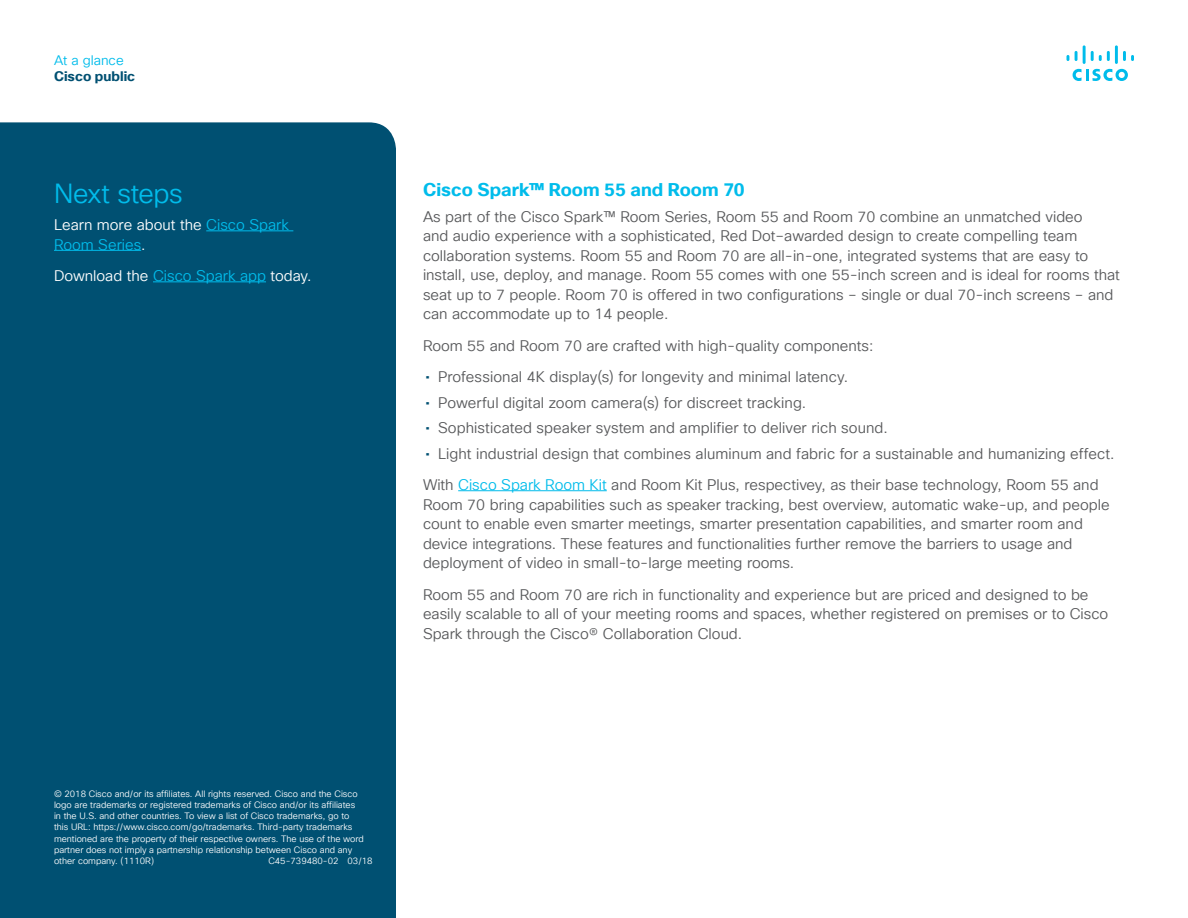
<style>
.page{position:relative;width:1188px;height:918px;background:#fff}
.page>*{position:absolute;margin:0;border:0;box-sizing:border-box;transform-origin:0 0}
.t1{font:27px "Cisco Sans TT Light";letter-spacing:-.015em;color:#00bceb}
.t2{font:700 18px "Cisco Sans TT";color:#00bceb}
.t3{font:15px/19.5px "Cisco Sans TT Light";color:#58595b}
.t4{font:15px/19.5px "Cisco Sans TT Light";color:#00bceb}
.t5{font:15px "Cisco Sans TT Light";color:#fff}
.t6{font:700 13.5px "Cisco Sans TT";color:#005072}
.t7{font:13.5px "Cisco Sans TT Light";color:#00bceb}
.t8{font:9px/11.2px "Cisco Sans TT Light";color:#fff}
.s1{color:#fff}
.s2{color:#00bceb}
.s3{font-family:"Cisco Sans TT";color:#005072}
</style>
<div class="page">
<svg style="left:1073px;top:69px;width:55px;height:12px"></svg>
<svg style="left:1067px;top:55px;width:2px;height:6px"></svg>
<svg style="left:1075px;top:51px;width:3px;height:10px"></svg>
<hr style="left:1083px;top:45px;width:3px;height:19px;background:#00bceb">
<svg style="left:1091px;top:51px;width:19px;height:10px"></svg>
<hr style="left:1115px;top:45px;width:3px;height:19px;background:#00bceb">
<svg style="left:1123px;top:51px;width:11px;height:10px"></svg>
<div style="left:0;top:122px;width:396px;height:796px;background:#005072"></div>
<hr style="left:206px;top:231px;width:87px;height:1px;background:#00bceb">
<hr style="left:54px;top:250px;width:87px;height:1px;background:#00bceb">
<hr style="left:153px;top:282px;width:113px;height:1px;background:#00bceb">
<hr style="left:458px;top:490px;width:149px;height:1px;background:#00bceb">
<p class="t7" style="left:54px;top:51px;width:71px">At a glance</p>
<p class="t6" style="left:54px;top:67px;width:83px">Cisco public</p>
<h1 class="t1" style="left:54px;top:176px;width:130px">Next steps</h1>
<p class="t4" style="left:54px;top:216px;width:236px"><span class="s1">Learn more about the</span> Cisco Spark<br>Room Series<span class="s1">.</span></p>
<p class="t5" style="left:54px;top:266px;width:259px">Download the <span class="s2">Cisco Spark app</span> today.</p>
<p class="t2" style="left:423px;top:178px;width:323px">Cisco Spark™ Room 55 and Room 70</p>
<p class="t3" style="left:423px;top:207px;width:698px">As part of the Cisco Spark™ Room Series, Room 55 and Room 70 combine an unmatched video<br>and audio experience with a sophisticated, Red Dot–awarded design to create compelling team collaboration systems. Room 55 and Room 70 are all-in-one, integrated systems that are easy to install, use, deploy, and manage. Room 55 comes with one 55-inch screen and is ideal for rooms that seat up to 7 people. Room 70 is offered in two configurations – single or dual 70-inch screens – and can accommodate up to 14 people.</p>
<p class="t3" style="left:423px;top:336px;width:452px">Room 55 and Room 70 are crafted with high-quality components:</p>
<p class="t3" style="left:425px;top:367px;width:424px"><span class="s3">•</span> Professional 4K display(s) for longevity and minimal latency.</p>
<p class="t3" style="left:425px;top:393px;width:382px"><span class="s3">•</span> Powerful digital zoom camera(s) for discreet tracking.</p>
<p class="t3" style="left:425px;top:418px;width:464px"><span class="s3">•</span> Sophisticated speaker system and amplifier to deliver rich sound.</p>
<p class="t3" style="left:423px;top:438px;width:693px;line-height:31.5px"><span class="s3">•</span> Light industrial design that combines aluminum and fabric for a sustainable and humanizing effect.<br>With <span class="s2">Cisco Spark Room Kit</span> and Room Kit Plus, respectivey, as their base technology, Room 55 and</p>
<p class="t3" style="left:423px;top:495px;width:688px">Room 70 bring capabilities such as speaker tracking, best overview, automatic wake-up, and people count to enable even smarter meetings, smarter presentation capabilities, and smarter room and device integrations. These features and functionalities further remove the barriers to usage and deployment of video in small-to-large meeting rooms.</p>
<p class="t3" style="left:423px;top:585px;width:687px">Room 55 and Room 70 are rich in functionality and experience but are priced and designed to be easily scalable to all of your meeting rooms and spaces, whether registered on premises or to Cisco<br>Spark through the Cisco® Collaboration Cloud.</p>
<p class="t8" style="left:54px;top:788px;width:311px">© 2018 Cisco and/or its affiliates. All rights reserved. Cisco and the Cisco logo are trademarks or registered trademarks of Cisco and/or its affiliates in the U.S. and other countries. To view a list of Cisco trademarks, go to this URL: https://www.cisco.com/go/trademarks. Third-party trademarks mentioned are the property of their respective owners. The use of the word partner does not imply a partnership relationship between Cisco and any other company. (1110R)</p>
<p class="t8" style="left:268px;top:856px;width:106px">C45-739480-02 03/18</p>
</div>
